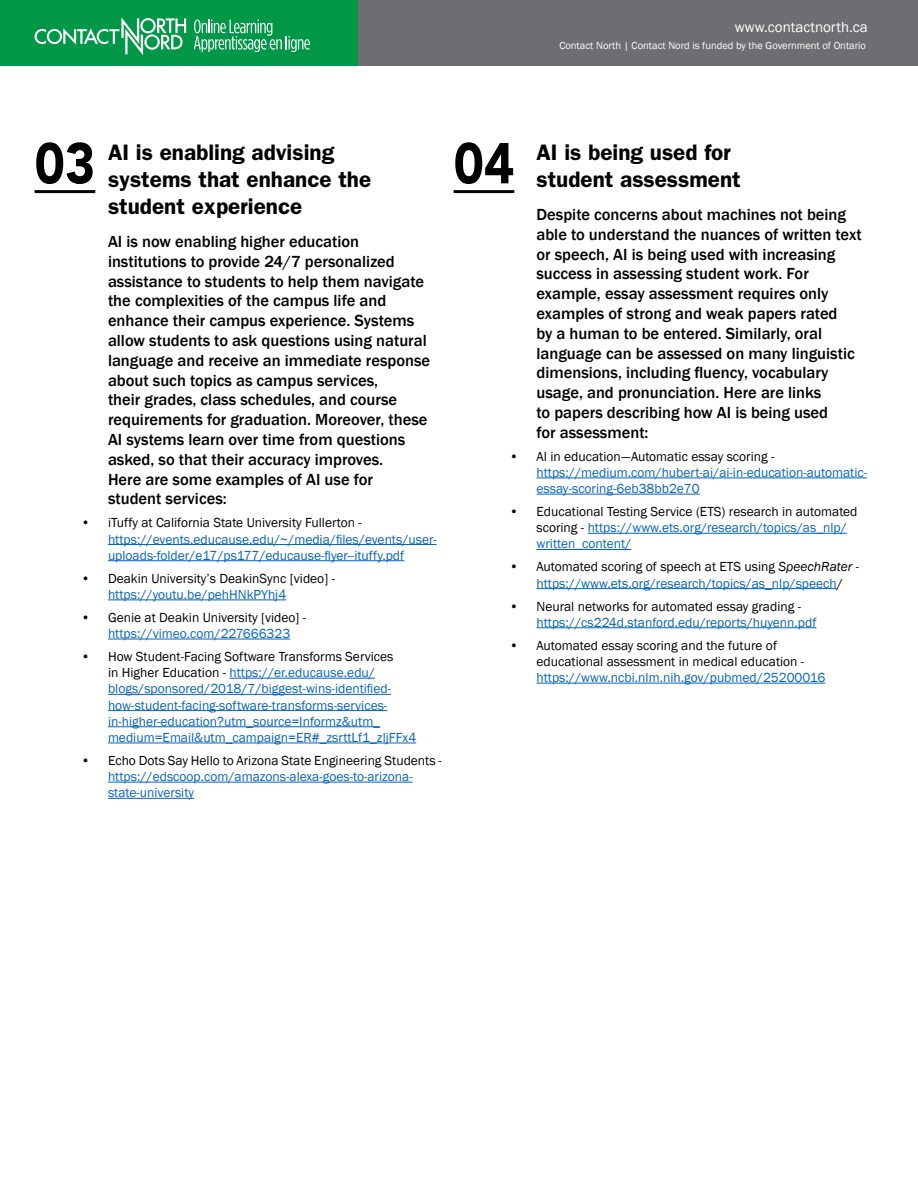
<style>
.page{position:relative;width:918px;height:1188px;background:#fff}
.page>*{position:absolute;margin:0;border:0;box-sizing:border-box;transform-origin:0 0}
.t1{font:900 57px "Avenir";color:#000;scale:.9 1}
.t2{font:600 22.5px/27px "Franklin Gothic";color:#000}
.t3{font:500 16.5px/19.8px "Franklin Gothic";color:#000}
.t4{font:15px "Franklin Gothic";color:#fff}
.t5{font:13.5px/16.2px "Franklin Gothic";color:#0563c1}
.t6{font:13.5px/16.2px "Franklin Gothic";color:#000}
.t7{font:10.5px "Franklin Gothic";color:#fff}
.s1{color:#000}
.s2{font-style:italic;color:#000}
</style>
<div class="page">
<div style="left:0;top:0;width:918px;height:66px;background:#6d6e71"></div>
<div style="left:1px;top:0;width:357px;height:66px;background:#009846"></div>
<svg style="left:35px;top:17px;width:151px;height:38px"></svg>
<svg style="left:194px;top:20px;width:116px;height:32px"></svg>
<hr style="left:108px;top:544px;width:329px;height:1px;background:#0563c1">
<hr style="left:108px;top:560px;width:296px;height:1px;background:#0563c1">
<hr style="left:108px;top:600px;width:178px;height:1px;background:#0563c1">
<hr style="left:108px;top:639px;width:182px;height:1px;background:#0563c1">
<hr style="left:229px;top:678px;width:146px;height:1px;background:#0563c1">
<hr style="left:108px;top:694px;width:283px;height:1px;background:#0563c1">
<hr style="left:108px;top:710px;width:279px;height:1px;background:#0563c1">
<hr style="left:108px;top:726px;width:272px;height:1px;background:#0563c1">
<hr style="left:108px;top:743px;width:308px;height:1px;background:#0563c1">
<hr style="left:108px;top:782px;width:305px;height:1px;background:#0563c1">
<hr style="left:108px;top:798px;width:86px;height:1px;background:#0563c1">
<hr style="left:536px;top:478px;width:331px;height:1px;background:#0563c1">
<hr style="left:536px;top:494px;width:164px;height:1px;background:#0563c1">
<hr style="left:588px;top:533px;width:259px;height:1px;background:#0563c1">
<hr style="left:536px;top:549px;width:95px;height:1px;background:#0563c1">
<hr style="left:536px;top:588px;width:301px;height:1px;background:#0563c1">
<hr style="left:536px;top:627px;width:281px;height:1px;background:#0563c1">
<hr style="left:536px;top:683px;width:289px;height:1px;background:#0563c1">
<hr style="left:35px;top:190px;width:60px;height:3px;background:#000">
<hr style="left:454px;top:190px;width:60px;height:3px;background:#000">
<p class="t4" style="left:735px;top:18px;width:134px">www.contactnorth.ca</p>
<p class="t7" style="left:559px;top:39px;width:308px">Contact North | Contact Nord is funded by the Government of Ontario</p>
<h1 class="t1" style="left:35px;top:115px;width:69px">03</h1>
<h1 class="t1" style="left:454px;top:115px;width:69px">04</h1>
<h2 class="t2" style="left:536px;top:138px;width:206px">AI is being used for student assessment</h2>
<p class="t3" style="left:536px;top:205px;width:327px">Despite concerns about machines not being able to understand the nuances of written text or speech, AI is being used with increasing success in assessing student work. For example, essay assessment requires only examples of strong and weak papers rated<br>by a human to be entered. Similarly, oral language can be assessed on many linguistic dimensions, including fluency, vocabulary usage, and pronunciation. Here are links<br>to papers describing how AI is being used<br>for assessment:</p>
<p class="t6" style="left:509px;top:448px;width:267px">• AI in education—Automatic essay scoring -</p>
<p class="t5" style="left:536px;top:465px;width:332px">https://medium.com/hubert-ai/ai-in-education-automatic&shy;essay-scoring-6eb38bb2e70</p>
<p class="t5" style="left:536px;top:504px;width:323px;text-indent:-27px"><span class="s1">• Educational Testing Service (ETS) research in automated scoring -</span> https://www.ets.org/research/topics/as_nlp/ written_content/</p>
<p class="t5" style="left:536px;top:559px;width:324px;text-indent:-27px"><span class="s1">• Automated scoring of speech at ETS using</span> <span class="s2">SpeechRater</span> <span class="s1">- </span>https://www.ets.org/research/topics/as_nlp/speech<span class="s1">/</span></p>
<p class="t6" style="left:509px;top:598px;width:293px">• Neural networks for automated essay grading -</p>
<p class="t5" style="left:536px;top:614px;width:282px">https://cs224d.stanford.edu/reports/huyenn.pdf</p>
<p class="t6" style="left:536px;top:637px;width:269px;text-indent:-27px">• Automated essay scoring and the future of educational assessment in medical education -</p>
<p class="t5" style="left:536px;top:670px;width:290px">https://www.ncbi.nlm.nih.gov/pubmed/25200016</p>
<h2 class="t2" style="left:108px;top:138px;width:265px">AI is enabling advising systems that enhance the student experience</h2>
<p class="t3" style="left:108px;top:232px;width:324px">AI is now enabling higher education institutions to provide 24/7 personalized assistance to students to help them navigate the complexities of the campus life and enhance their campus experience. Systems allow students to ask questions using natural language and receive an immediate response about such topics as campus services,<br>their grades, class schedules, and course requirements for graduation. Moreover, these AI systems learn over time from questions asked, so that their accuracy improves.<br>Here are some examples of AI use for student services:</p>
<p class="t6" style="left:81px;top:515px;width:283px">• iTuffy at California State University Fullerton -</p>
<p class="t5" style="left:108px;top:531px;width:330px">https://events.educause.edu/~/media/files/events/user&shy;uploads-folder/e17/ps177/educause-flyer--ituffy.pdf</p>
<p class="t6" style="left:81px;top:570px;width:256px">• Deakin University’s DeakinSync [video] -</p>
<p class="t5" style="left:108px;top:587px;width:180px">https://youtu.be/pehHNkPYhj4</p>
<p class="t6" style="left:81px;top:610px;width:227px">• Genie at Deakin University [video] -</p>
<p class="t5" style="left:108px;top:626px;width:184px">https://vimeo.com/227666323</p>
<p class="t5" style="left:108px;top:649px;width:310px;text-indent:-27px"><span class="s1">• How Student-Facing Software Transforms Services<br>in Higher Education -</span> https://er.educause.edu/ blogs/sponsored/2018/7/biggest-wins-identified&shy;how-student-facing-software-transforms-services&shy;in-higher-education?utm_source=Informz&amp;utm_ medium=Email&amp;utm_campaign=ER#_zsrttLf1_zljFFx4</p>
<p class="t6" style="left:81px;top:753px;width:362px">• Echo Dots Say Hello to Arizona State Engineering Students -</p>
<p class="t5" style="left:108px;top:769px;width:306px">https://edscoop.com/amazons-alexa-goes-to-arizona&shy;state-university</p>
</div>
